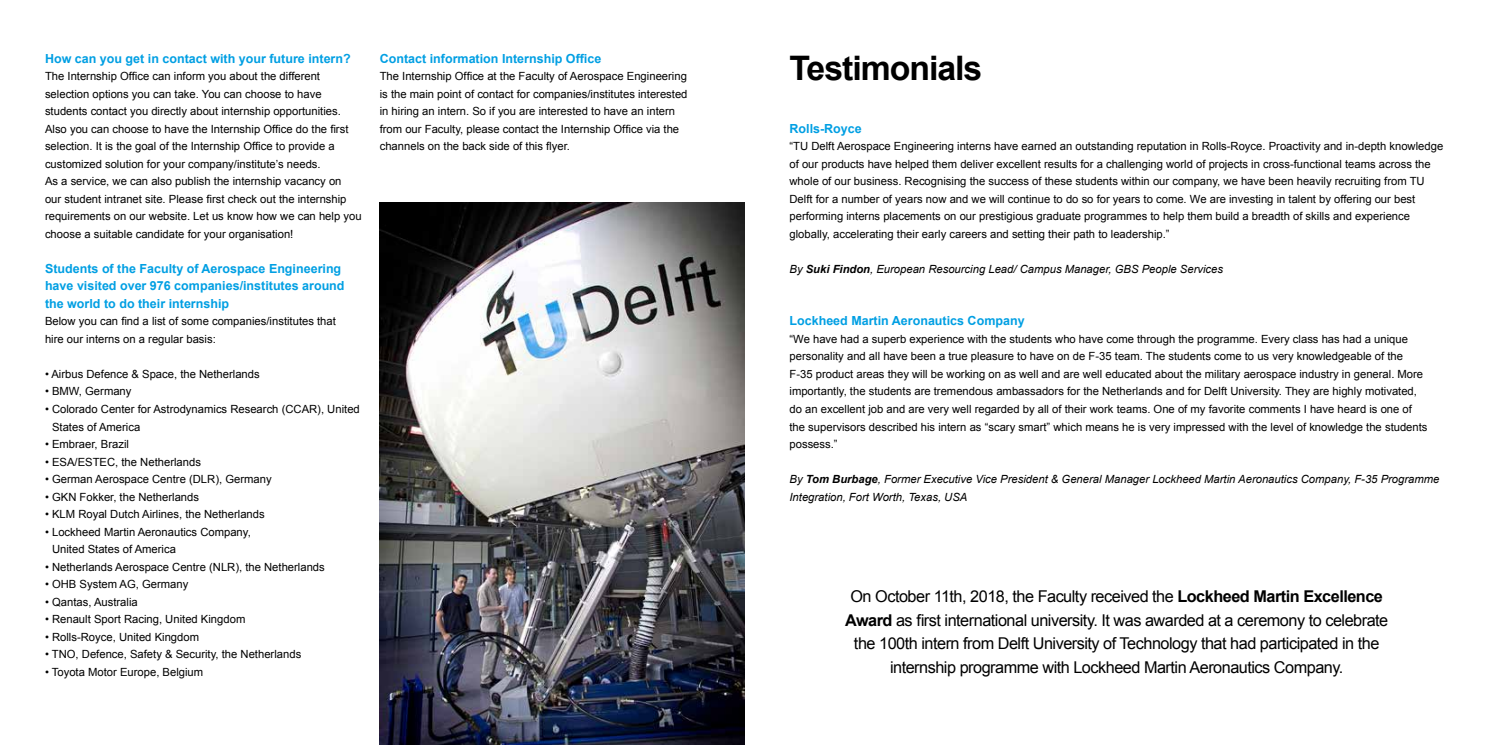
<style>
.page{position:relative;width:1489px;height:745px;background:#fff}
.page>*{position:absolute;margin:0;border:0;box-sizing:border-box;transform-origin:0 0}
.t1{font:700 33.75px "Arial";letter-spacing:-.03em;color:#000}
.t2{font:16.25px/23.8px "Arial";letter-spacing:-.03em;color:#000;text-align:center}
.t3{font:700 12.5px/17.5px "Arial";color:#009fe3}
.t4{font:11.25px/17.5px "Arial";color:#000}
.t5{font:italic 11.25px/17.5px "Arial";color:#000}
.s1{font-weight:700}
</style>
<div class="page">
<img style="left:380px;top:202px;width:364px;height:542px">
<p class="t3" style="left:45px;top:50px;width:307px">How can you get in contact with your future intern?</p>
<p class="t4" style="left:45px;top:67px;width:318px">The Internship Office can inform you about the different selection options you can take. You can choose to have students contact you directly about internship opportunities.<br>Also you can choose to have the Internship Office do the first selection. It is the goal of the Internship Office to provide a customized solution for your company/institute’s needs.<br>As a service, we can also publish the internship vacancy on<br>our student intranet site. Please first check out the internship requirements on our website. Let us know how we can help you choose a suitable candidate for your organisation!</p>
<p class="t3" style="left:45px;top:260px;width:301px">Students of the Faculty of Aerospace Engineering have visited over 976 companies/institutes around the world to do their internship</p>
<p class="t4" style="left:45px;top:312px;width:292px">Below you can find a list of some companies/institutes that hire our interns on a regular basis:</p>
<p class="t4" style="left:45px;top:365px;width:216px">• Airbus Defence &amp; Space, the Netherlands</p>
<p class="t4" style="left:45px;top:382px;width:88px">• BMW, Germany</p>
<p class="t4" style="left:52px;top:400px;width:309px;text-indent:-7px">• Colorado Center for Astrodynamics Research (CCAR), United<br>States of America</p>
<p class="t4" style="left:45px;top:435px;width:85px">• Embraer, Brazil</p>
<p class="t4" style="left:45px;top:452px;width:157px">• ESA/ESTEC, the Netherlands</p>
<p class="t4" style="left:45px;top:470px;width:228px">• German Aerospace Centre (DLR), Germany</p>
<p class="t4" style="left:45px;top:487px;width:155px">• GKN Fokker, the Netherlands</p>
<p class="t4" style="left:45px;top:505px;width:221px">• KLM Royal Dutch Airlines, the Netherlands</p>
<p class="t4" style="left:52px;top:522px;width:200px;text-indent:-7px">• Lockheed Martin Aeronautics Company,<br>United States of America</p>
<p class="t4" style="left:45px;top:557px;width:281px">• Netherlands Aerospace Centre (NLR), the Netherlands</p>
<p class="t4" style="left:45px;top:575px;width:145px">• OHB System AG, Germany</p>
<p class="t4" style="left:45px;top:592px;width:94px">• Qantas, Australia</p>
<p class="t4" style="left:45px;top:610px;width:202px">• Renault Sport Racing, United Kingdom</p>
<p class="t4" style="left:45px;top:627px;width:155px">• Rolls-Royce, United Kingdom</p>
<p class="t4" style="left:45px;top:645px;width:258px">• TNO, Defence, Safety &amp; Security, the Netherlands</p>
<p class="t4" style="left:45px;top:663px;width:160px">• Toyota Motor Europe, Belgium</p>
<p class="t3" style="left:380px;top:50px;width:223px">Contact information Internship Office</p>
<p class="t4" style="left:380px;top:67px;width:309px">The Internship Office at the Faculty of Aerospace Engineering is the main point of contact for companies/institutes interested in hiring an intern. So if you are interested to have an intern from our Faculty, please contact the Internship Office via the channels on the back side of this flyer.</p>
<h1 class="t1" style="left:789px;top:46px;width:194px">Testimonials</h1>
<p class="t3" style="left:789px;top:120px;width:74px">Rolls-Royce</p>
<p class="t4" style="left:789px;top:137px;width:655px">“TU Delft Aerospace Engineering interns have earned an outstanding reputation in Rolls-Royce. Proactivity and in-depth knowledge of our products have helped them deliver excellent results for a challenging world of projects in cross-functional teams across the whole of our business. Recognising the success of these students within our company, we have been heavily recruiting from TU Delft for a number of years now and we will continue to do so for years to come. We are investing in talent by offering our best performing interns placements on our prestigious graduate programmes to help them build a breadth of skills and experience globally, accelerating their early careers and setting their path to leadership.”</p>
<p class="t5" style="left:789px;top:260px;width:435px">By <span class="s1">Suki Findon</span>, European Resourcing Lead/ Campus Manager, GBS People Services</p>
<p class="t3" style="left:789px;top:312px;width:236px">Lockheed Martin Aeronautics Company</p>
<p class="t4" style="left:789px;top:330px;width:639px">“We have had a superb experience with the students who have come through the programme. Every class has had a unique personality and all have been a true pleasure to have on de F-35 team. The students come to us very knowledgeable of the F-35 product areas they will be working on as well and are well educated about the military aerospace industry in general. More importantly, the students are tremendous ambassadors for the Netherlands and for Delft University. They are highly motivated, do an excellent job and are very well regarded by all of their work teams. One of my favorite comments I have heard is one of the supervisors described his intern as “scary smart” which means he is very impressed with the level of knowledge the students possess.”</p>
<p class="t5" style="left:789px;top:470px;width:651px">By <span class="s1">Tom Burbage</span>, Former Executive Vice President &amp; General Manager Lockheed Martin Aeronautics Company, F-35 Programme<br>Integration, Fort Worth, Texas, USA</p>
<p class="t2" style="left:845px;top:584px;width:544px">On October 11th, 2018, the Faculty received the <span class="s1">Lockheed Martin Excellence Award</span> as first international university. It was awarded at a ceremony to celebrate the 100th intern from Delft University of Technology that had participated in the internship programme with Lockheed Martin Aeronautics Company.</p>
</div>
